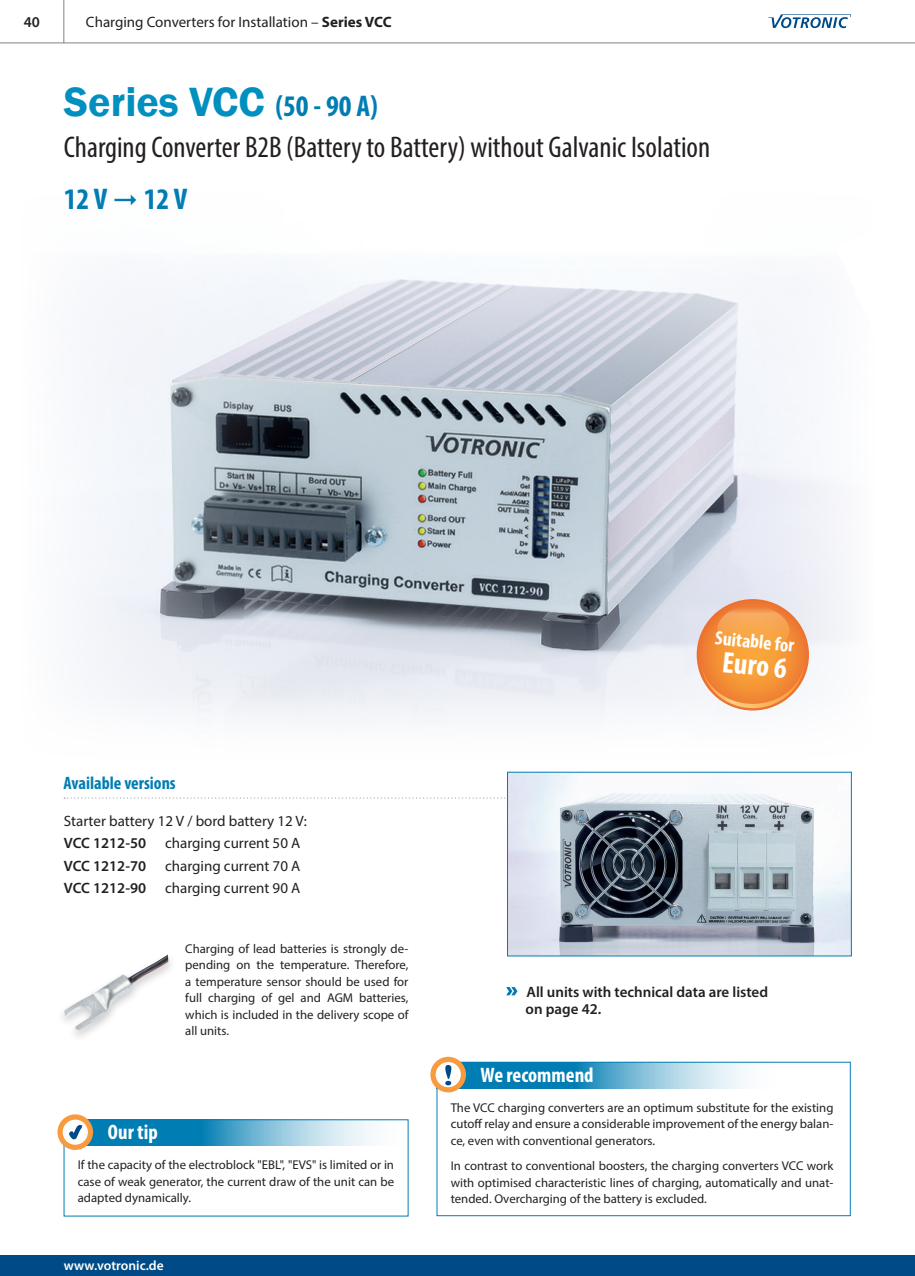
<style>
.page{position:relative;width:915px;height:1276px;background:#fff}
.page>*{position:absolute;margin:0;border:0;box-sizing:border-box;transform-origin:0 0}
.t1{font:600 42px "Franklin Gothic";color:#008fbf}
.t2{font:condensed 30px "Myriad Pro";color:#231f20}
.t3{font:700 condensed 30px "Myriad Pro";color:#007db3}
.t4{font:700 condensed 30px "Myriad Pro";color:#fff}
.t5{font:700 condensed 21px "Myriad Pro";color:#fff}
.t6{font:700 condensed 19.5px "Myriad Pro";color:#fff}
.t7{font:700 condensed 18px "Myriad Pro";color:#007db3}
.t8{font:15px "Myriad Pro";color:#231f20}
.t9{font:600 15px/16.5px "Myriad Pro";color:#231f20}
.t10{font:600 13.5px "Myriad Pro";color:#fff}
.t11{font:12.75px/16.5px "Myriad Pro";color:#231f20;text-align:justify}
.s1{font-weight:700}
.s2{font-family:"Myriad Pro";font-weight:700;font-stretch:condensed;font-size:30px;color:#007db3}
.s3{font-size:18px;color:#007db3}
</style>
<div class="page">
<div style="left:0;top:1254px;width:914px;height:22px;background:#004b87"></div>
<hr style="left:0;top:43px;width:914px;height:1px;background:#808285">
<hr style="left:64px;top:0;width:1px;height:43px;background:#808285">
<svg style="left:768px;top:14px;width:82px;height:14px"></svg>
<img style="left:78px;top:272px;width:775px;height:451px">
<svg style="left:506px;top:987px;width:12px;height:9px"></svg>
<svg style="left:64px;top:797px;width:442px;height:1px"></svg>
<img style="left:509px;top:773px;width:340px;height:181px">
<svg style="left:87px;top:1119px;width:321px;height:27px;background:#67b1d1"></svg>
<svg style="left:57px;top:1114px;width:36px;height:36px"></svg>
<div style="left:63px;top:1119px;width:25px;height:25px;background:#fff;border-radius:50%"></div>
<svg style="left:69px;top:1124px;width:14px;height:16px"></svg>
<svg style="left:835px;top:272px;width:18px;height:152px"></svg>
<img style="left:64px;top:954px;width:104px;height:77px">
<div style="left:436px;top:1062px;width:414px;height:154px;border:1px solid #007db3"></div>
<svg style="left:460px;top:1062px;width:321px;height:26px;background:#69b2d1"></svg>
<svg style="left:430px;top:1056px;width:36px;height:36px"></svg>
<div style="left:435px;top:1062px;width:25px;height:25px;background:#fff;border-radius:50%"></div>
<svg style="left:445px;top:1065px;width:6px;height:20px"></svg>
<svg style="left:696px;top:599px;width:112px;height:111px"></svg>
<svg style="left:700px;top:605px;width:104px;height:103px;background:#f3a055"></svg>
<p class="t9" style="left:24px;top:13px;width:18px">40</p>
<p class="t8" style="left:86px;top:13px;width:307px">Charging Converters for Installation – <span class="s1">Series VCC</span></p>
<h1 class="t1" style="left:64px;top:76px;width:315px">Series VCC <span class="s2">(50 - 90 A)</span></h1>
<h2 class="t2" style="left:64px;top:128px;width:647px">Charging Converter B2B (Battery to Battery) without Galvanic Isolation</h2>
<h2 class="t3" style="left:64px;top:180px;width:125px">12 V 12 V</h2>
<h3 class="t7" style="left:64px;top:771px;width:114px">Available versions</h3>
<p class="t8" style="left:64px;top:811px;width:244px">Starter battery 12 V / bord battery 12 V:</p>
<p class="t9" style="left:64px;top:834px;width:84px">VCC 1212-50</p>
<p class="t8" style="left:165px;top:834px;width:137px">charging current 50 A</p>
<p class="t9" style="left:64px;top:857px;width:84px">VCC 1212-70</p>
<p class="t8" style="left:165px;top:856px;width:137px">charging current 70 A</p>
<p class="t9" style="left:64px;top:879px;width:84px">VCC 1212-90</p>
<p class="t8" style="left:165px;top:879px;width:137px">charging current 90 A</p>
<p class="t11" style="left:185px;top:940px;width:225px">Charging of lead batteries is strongly de&shy;pending on the temperature. Therefore, a temperature sensor should be used for full charging of gel and AGM batteries, which is included in the delivery scope of all units.</p>
<h3 class="t5" style="left:108px;top:1119px;width:51px">Our tip</h3>
<p class="t11" style="left:78px;top:1156px;width:318px">If the capacity of the electroblock "EBL", "EVS" is limited or in case of weak generator, the current draw of the unit can be adapted dynamically.</p>
<p class="t10" style="left:64px;top:1256px;width:101px">www.votronic.de</p>
<h3 class="t6" style="left:716px;top:625px;width:81px;rotate:6deg">Suitable for</h3>
<h2 class="t4" style="left:724px;top:643px;width:66px;rotate:6deg">Euro 6</h2>
<p class="t9" style="left:525px;top:983px;width:244px;text-indent:-18px"><span class="s3">››</span> All units with technical data are listed on page 42.</p>
<h3 class="t5" style="left:480px;top:1061px;width:115px">We recommend</h3>
<p class="t11" style="left:450px;top:1099px;width:384px">The VCC charging converters are an optimum substitute for the existing cutoff relay and ensure a considerable improvement of the energy balan&shy;ce, even with conventional generators.</p>
<p class="t11" style="left:450px;top:1157px;width:384px">In contrast to conventional boosters, the charging converters VCC work with optimised characteristic lines of charging, automatically and unat&shy;tended. Overcharging of the battery is excluded.</p>
</div>
